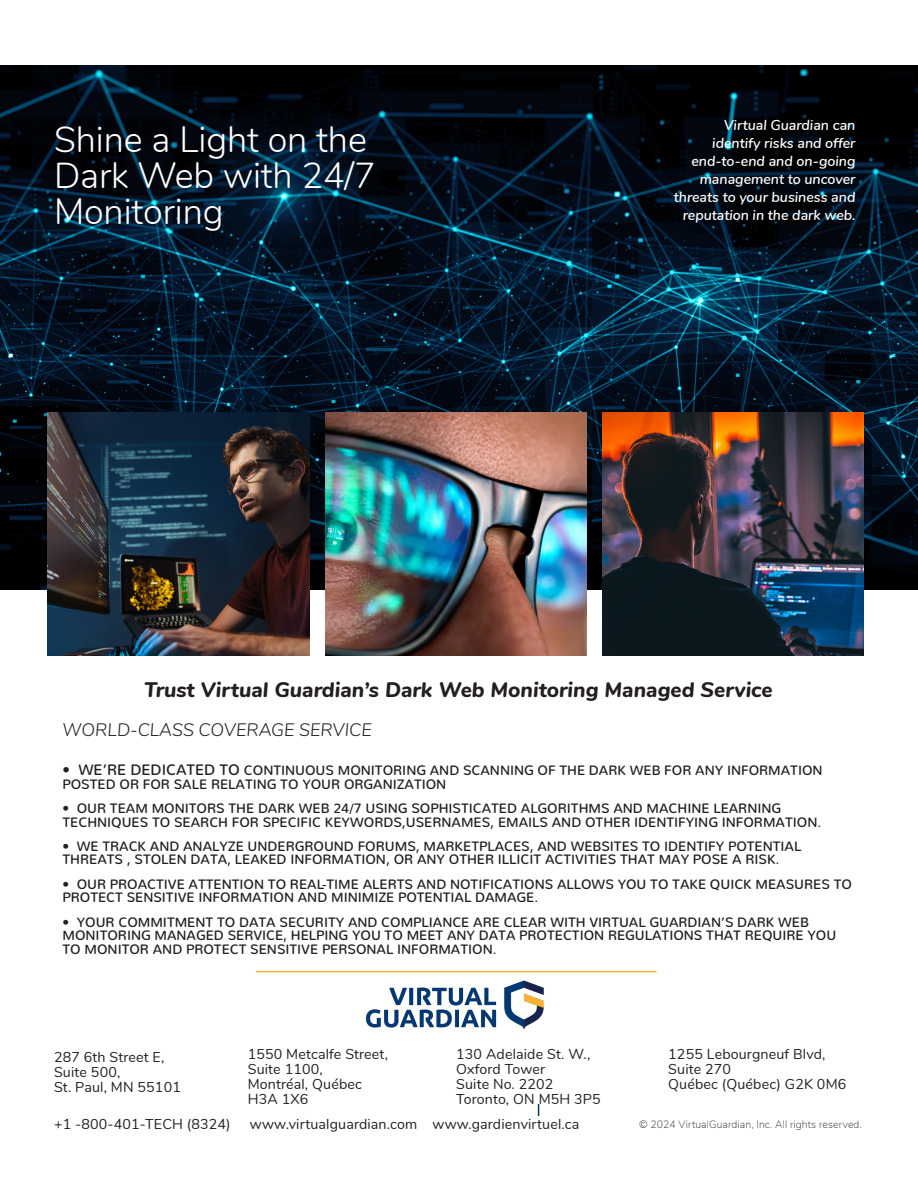
<style>
.page{position:relative;width:918px;height:1188px;background:#fff}
.page>*{position:absolute;margin:0;border:0;box-sizing:border-box;transform-origin:0 0}
.t1{font:300 36px/36px "Nunito";letter-spacing:-.005em;color:#fff}
.Paragraph_Style_1{font:italic 800 21px "Nunito";color:#231f20}
.t2{font:italic 300 18px "Nunito";color:#231f20}
.t3{font:14.25px/15px "Nunito";letter-spacing:.01em;color:#231f20}
.t4{font:italic 600 14.25px/18px "Nunito";letter-spacing:-.005em;color:#fff;text-align:right}
.t5{font:500 13.5px/13.5px "Nunito";letter-spacing:-.005em;color:#231f20}
.t6{font:200 10.5px "Nunito";letter-spacing:.01em;color:#231f20}
.s1{font-size:15px}
</style>
<div class="page">
<img style="left:0;top:66px;width:918px;height:524px">
<img style="left:47px;top:412px;width:262px;height:243px">
<img style="left:325px;top:412px;width:262px;height:243px">
<img style="left:602px;top:412px;width:262px;height:243px">
<img style="left:354px;top:970px;width:210px;height:59px">
<svg style="left:538px;top:1104px;width:1px;height:12px"></svg>
<hr style="left:256px;top:971px;width:401px;height:1px;background:#fbb131">
<p class="t1" style="left:54px;top:119px;width:323px">Shine a Light on the<br>Dark Web with 24/7<br>Monitoring</p>
<p class="t4" style="left:674px;top:115px;width:183px">Virtual Guardian can identify risks and offer end-to-end and on-going management to uncover threats to your business and reputation in the dark web.</p>
<p class="Paragraph_Style_1" style="left:144px;top:674px;width:630px">Trust Virtual Guardian’s Dark Web Monitoring Managed Service</p>
<p class="t2" style="left:62px;top:717px;width:311px">WORLD-CLASS COVERAGE SERVICE</p>
<p class="t5" style="left:63px;top:762px;width:762px"><span class="s1">• WE’RE DEDICATED TO</span> CONTINUOUS MONITORING AND SCANNING OF THE DARK WEB FOR ANY INFORMATION<br>POSTED OR FOR SALE RELATING TO YOUR ORGANIZATION</p>
<p class="t5" style="left:63px;top:800px;width:760px">• OUR TEAM MONITORS THE DARK WEB 24/7 USING SOPHISTICATED ALGORITHMS AND MACHINE LEARNING<br>TECHNIQUES TO SEARCH FOR SPECIFIC KEYWORDS,USERNAMES, EMAILS AND OTHER IDENTIFYING INFORMATION.</p>
<p class="t5" style="left:63px;top:838px;width:740px">• WE TRACK AND ANALYZE UNDERGROUND FORUMS, MARKETPLACES, AND WEBSITES TO IDENTIFY POTENTIAL<br>THREATS , STOLEN DATA, LEAKED INFORMATION, OR ANY OTHER ILLICIT ACTIVITIES THAT MAY POSE A RISK.</p>
<p class="t5" style="left:63px;top:876px;width:791px">• OUR PROACTIVE ATTENTION TO REAL-TIME ALERTS AND NOTIFICATIONS ALLOWS YOU TO TAKE QUICK MEASURES TO<br>PROTECT SENSITIVE INFORMATION AND MINIMIZE POTENTIAL DAMAGE.</p>
<p class="t5" style="left:63px;top:914px;width:775px">• YOUR COMMITMENT TO DATA SECURITY AND COMPLIANCE ARE CLEAR WITH VIRTUAL GUARDIAN’S DARK WEB<br>MONITORING MANAGED SERVICE, HELPING YOU TO MEET ANY DATA PROTECTION REGULATIONS THAT REQUIRE YOU<br>TO MONITOR AND PROTECT SENSITIVE PERSONAL INFORMATION.</p>
<p class="t3" style="left:54px;top:1049px;width:112px">287 6th Street E,<br>Suite 500,</p>
<p class="t3" style="left:54px;top:1079px;width:128px">St. Paul, MN 55101</p>
<p class="t3" style="left:248px;top:1045px;width:142px">1550 Metcalfe Street,<br>Suite 1100,</p>
<p class="t3" style="left:248px;top:1075px;width:116px">Montréal, Québec<br>H3A 1X6</p>
<p class="t3" style="left:456px;top:1045px;width:136px">130 Adelaide St. W.,</p>
<p class="t3" style="left:456px;top:1060px;width:90px">Oxford Tower</p>
<p class="t3" style="left:456px;top:1075px;width:99px">Suite No. 2202</p>
<p class="t3" style="left:456px;top:1090px;width:146px">Toronto, ON M5H 3P5</p>
<p class="t3" style="left:54px;top:1116px;width:178px">+1 -800-401-TECH (8324)</p>
<p class="t3" style="left:250px;top:1116px;width:331px">www.virtualguardian.com www.gardienvirtuel.ca</p>
<p class="t3" style="left:668px;top:1045px;width:159px">1255 Lebourgneuf Blvd,</p>
<p class="t3" style="left:668px;top:1060px;width:64px">Suite 270</p>
<p class="t3" style="left:668px;top:1075px;width:180px">Québec (Québec) G2K 0M6</p>
<p class="t6" style="left:639px;top:1117px;width:224px">© 2024 VirtualGuardian, Inc. All rights reserved.</p>
</div>
